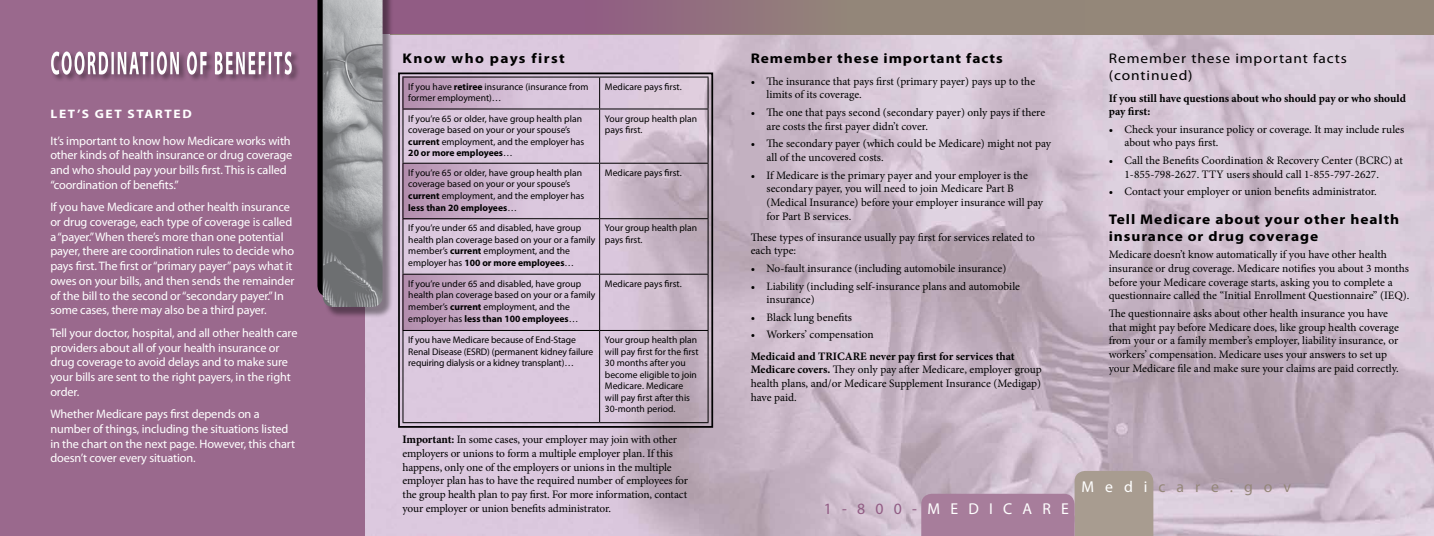
<style>
.page{position:relative;width:1434px;height:536px;background:#fff}
.page>*{position:absolute;margin:0;border:0;box-sizing:border-box;transform-origin:0 0}
.t1{font:15.75px "Myriad Pro";color:#fff}
.t2{font:15.75px "Myriad Pro";color:#948779}
.Text{font:700 14px/16.8px "Myriad Pro";letter-spacing:.06em;color:#000;scale:1.1 1}
.Text-2{font:14px/16.8px "Myriad Pro";letter-spacing:.06em;color:#000;scale:1.1 1}
.Text-3{font:700 14px "Myriad Pro";letter-spacing:.09em;color:#000;scale:1.1 1}
.t3{font:12.25px/14.7px "Myriad Pro";letter-spacing:-.01em;color:#fff}
.t4{font:700 12.25px "Myriad Pro";letter-spacing:.12em;color:#fff;scale:1.1 1}
.Text-4{font:11.38px/13.7px "Minion Pro";letter-spacing:-.005em;color:#000}
.Text-5{font:700 11.38px/13.7px "Minion Pro";letter-spacing:-.005em;color:#000}
.t5{font:9.62px/11.5px "Myriad Pro";color:#000}
.s1{font-weight:700}
.s2{color:#915c84}
.s3{color:#fff}
</style>
<div class="page">
<img style="left:365px;top:34px;width:1068px;height:502px">
<div style="left:0;top:0;width:365px;height:536px;background:#9a698d"></div>
<div style="left:390px;top:0;width:1043px;height:34px;background:#948779"></div>
<div style="left:350px;top:0;width:735px;height:34px;background:linear-gradient(to right,#905187,#949076)"></div>
<svg style="left:921px;top:470px;width:232px;height:66px;background:#af95a2"></svg>
<svg style="left:317px;top:0;width:6px;height:296px;background:#130f12"></svg>
<div style="left:50px;top:50px;width:250px;height:32px;background:#000;opacity:.45"></div>
<svg style="left:51px;top:51px;width:241px;height:24px"></svg>
<div style="left:324px;top:0;width:69px;height:318px;background:#000;opacity:.41"></div>
<img style="left:323px;top:0;width:59px;height:307px">
<svg style="left:403px;top:77px;width:324px;height:33px;background:#cdb7cd"></svg>
<svg style="left:403px;top:163px;width:324px;height:56px;background:#c9b2c8"></svg>
<svg style="left:403px;top:274px;width:324px;height:56px;background:#ccb6cc"></svg>
<hr style="left:402px;top:77px;width:197px;height:1px;background:#000">
<hr style="left:402px;top:77px;width:1px;height:31px;background:#000">
<hr style="left:599px;top:77px;width:109px;height:1px;background:#000">
<hr style="left:599px;top:77px;width:1px;height:31px;background:#000">
<hr style="left:707px;top:77px;width:1px;height:31px;background:#000">
<hr style="left:402px;top:108px;width:197px;height:1px;background:#000">
<hr style="left:402px;top:109px;width:1px;height:54px;background:#000">
<hr style="left:599px;top:108px;width:109px;height:1px;background:#000">
<hr style="left:599px;top:109px;width:1px;height:54px;background:#000">
<hr style="left:707px;top:109px;width:1px;height:54px;background:#000">
<hr style="left:402px;top:163px;width:197px;height:1px;background:#000">
<hr style="left:402px;top:164px;width:1px;height:54px;background:#000">
<hr style="left:599px;top:163px;width:109px;height:1px;background:#000">
<hr style="left:599px;top:164px;width:1px;height:54px;background:#000">
<hr style="left:707px;top:164px;width:1px;height:54px;background:#000">
<hr style="left:402px;top:218px;width:197px;height:1px;background:#000">
<hr style="left:402px;top:219px;width:1px;height:55px;background:#000">
<hr style="left:599px;top:218px;width:109px;height:1px;background:#000">
<hr style="left:599px;top:219px;width:1px;height:55px;background:#000">
<hr style="left:707px;top:219px;width:1px;height:55px;background:#000">
<hr style="left:402px;top:274px;width:197px;height:1px;background:#000">
<hr style="left:402px;top:274px;width:1px;height:56px;background:#000">
<hr style="left:599px;top:274px;width:109px;height:1px;background:#000">
<hr style="left:599px;top:274px;width:1px;height:56px;background:#000">
<hr style="left:707px;top:274px;width:1px;height:56px;background:#000">
<hr style="left:402px;top:330px;width:197px;height:1px;background:#000">
<hr style="left:402px;top:331px;width:1px;height:91px;background:#000">
<hr style="left:599px;top:330px;width:109px;height:1px;background:#000">
<hr style="left:599px;top:331px;width:1px;height:91px;background:#000">
<hr style="left:707px;top:331px;width:1px;height:91px;background:#000">
<hr style="left:402px;top:422px;width:197px;height:1px;background:#000">
<hr style="left:599px;top:422px;width:109px;height:1px;background:#000">
<div style="left:398px;top:72px;width:315px;height:355px;border:2px solid #000"></div>
<p class="t4" style="left:50px;top:106px;width:130px">LET’S GET STARTED</p>
<p class="t3" style="left:50px;top:133px;width:243px">It’s important to know how Medicare works with other kinds of health insurance or drug coverage and who should pay your bills first. This is called “coordination of benefits.”</p>
<p class="t3" style="left:50px;top:199px;width:245px">If you have Medicare and other health insurance or drug coverage, each type of coverage is called a “payer.” When there’s more than one potential payer, there are coordination rules to decide who pays first. The first or “primary payer” pays what it owes on your bills, and then sends the remainder of the bill to the second or “secondary payer.” In some cases, there may also be a third payer.</p>
<p class="t3" style="left:50px;top:325px;width:249px">Tell your doctor, hospital, and all other health care providers about all of your health insurance or drug coverage to avoid delays and to make sure your bills are sent to the right payers, in the right order.</p>
<p class="t3" style="left:50px;top:406px;width:246px">Whether Medicare pays first depends on a number of things, including the situations listed in the chart on the next page. However, this chart doesn’t cover every situation.</p>
<p class="Text-3" style="left:402px;top:50px;width:149px">Know who pays first</p>
<p class="t5" style="left:408px;top:80px;width:181px">If you have <span class="s1">retiree</span> insurance (insurance from former employment)…</p>
<p class="t5" style="left:605px;top:80px;width:78px">Medicare pays first.</p>
<p class="t5" style="left:408px;top:112px;width:178px">If you’re 65 or older, have group health plan coverage based on your or your spouse’s <span class="s1">current</span> employment, and the employer has <span class="s1">20 or more employees</span>…</p>
<p class="t5" style="left:605px;top:112px;width:94px">Your group health plan pays first.</p>
<p class="t5" style="left:408px;top:167px;width:178px">If you’re 65 or older, have group health plan coverage based on your or your spouse’s <span class="s1">current</span> employment, and the employer has <span class="s1">less than 20 employees</span>…</p>
<p class="t5" style="left:605px;top:167px;width:78px">Medicare pays first.</p>
<p class="t5" style="left:408px;top:222px;width:189px">If you’re under 65 and disabled, have group health plan coverage based on your or a family member’s <span class="s1">current</span> employment, and the employer has <span class="s1">100 or more employees</span>…</p>
<p class="t5" style="left:605px;top:222px;width:94px">Your group health plan pays first.</p>
<p class="t5" style="left:408px;top:277px;width:189px">If you’re under 65 and disabled, have group health plan coverage based on your or a family member’s <span class="s1">current</span> employment, and the employer has <span class="s1">less than 100 employees</span>…</p>
<p class="t5" style="left:605px;top:277px;width:78px">Medicare pays first.</p>
<p class="t5" style="left:408px;top:334px;width:186px">If you have Medicare because of End-Stage<br>Renal Disease (ESRD) (permanent kidney failure requiring dialysis or a kidney transplant)…</p>
<p class="t5" style="left:605px;top:334px;width:95px">Your group health plan will pay first for the first<br>30 months after you become eligible to join<br>Medicare. Medicare will pay first after this<br>30-month period.</p>
<p class="Text-4" style="left:402px;top:433px;width:287px"><span class="s1">Important:</span> In some cases, your employer may join with other employers or unions to form a multiple employer plan. If this happens, only one of the employers or unions in the multiple employer plan has to have the required number of employees for the group health plan to pay first. For more information, contact your employer or union benefits administrator.</p>
<p class="Text" style="left:750px;top:50px;width:231px">Remember these important facts</p>
<p class="Text-4" style="left:766px;top:74px;width:270px;text-indent:-16px">• The insurance that pays first (primary payer) pays up to the limits of its coverage.</p>
<p class="Text-4" style="left:766px;top:105px;width:280px;text-indent:-16px">• The one that pays second (secondary payer) only pays if there are costs the first payer didn’t cover.</p>
<p class="Text-4" style="left:766px;top:137px;width:286px;text-indent:-16px">• The secondary payer (which could be Medicare) might not pay all of the uncovered costs.</p>
<p class="Text-4" style="left:766px;top:168px;width:278px;text-indent:-16px">• If Medicare is the primary payer and your employer is the secondary payer, you will need to join Medicare Part B (Medical Insurance) before your employer insurance will pay for Part B services.</p>
<p class="Text-4" style="left:750px;top:230px;width:286px">These types of insurance usually pay first for services related to each type:</p>
<p class="Text-4" style="left:750px;top:261px;width:257px">• No-fault insurance (including automobile insurance)</p>
<p class="Text-4" style="left:766px;top:279px;width:255px;text-indent:-16px">• Liability (including self-insurance plans and automobile insurance)</p>
<p class="Text-4" style="left:750px;top:310px;width:103px">• Black lung benefits</p>
<p class="Text-4" style="left:750px;top:328px;width:124px">• Workers’ compensation</p>
<p class="Text-4" style="left:750px;top:349px;width:292px"><span class="s1">Medicaid and TRICARE never pay first for services that Medicare covers.</span> They only pay after Medicare, employer group health plans, and/or Medicare Supplement Insurance (Medigap) have paid.</p>
<p class="Text-2" style="left:1108px;top:50px;width:218px">Remember these important facts (continued)</p>
<p class="Text-5" style="left:1108px;top:91px;width:299px">If you still have questions about who should pay or who should pay first:</p>
<p class="Text-4" style="left:1124px;top:122px;width:281px;text-indent:-16px">• Check your insurance policy or coverage. It may include rules about who pays first.</p>
<p class="Text-4" style="left:1124px;top:154px;width:280px;text-indent:-16px">• Call the Benefits Coordination &amp; Recovery Center (BCRC) at<br>1-855-798-2627. TTY users should call 1-855-797-2627.</p>
<p class="Text-4" style="left:1108px;top:185px;width:269px">• Contact your employer or union benefits administrator.</p>
<p class="Text" style="left:1108px;top:210px;width:265px">Tell Medicare about your other health insurance or drug coverage</p>
<p class="Text-4" style="left:1108px;top:248px;width:302px">Medicare doesn’t know automatically if you have other health insurance or drug coverage. Medicare notifies you about 3 months before your Medicare coverage starts, asking you to complete a questionnaire called the “Initial Enrollment Questionnaire” (IEQ).</p>
<p class="Text-4" style="left:1108px;top:306px;width:292px">The questionnaire asks about other health insurance you have that might pay before Medicare does, like group health coverage from your or a family member’s employer, liability insurance, or workers’ compensation. Medicare uses your answers to set up your Medicare file and make sure your claims are paid correctly.</p>
<h1 class="t1" style="left:823px;top:499px;width:247px"><span class="s2">1 - 8 0 0 -</span> M E D I C A R E</h1>
<h1 class="t2" style="left:1081px;top:477px;width:211px"><span class="s3">M e d i</span> c a r e . g o v</h1>
</div>
